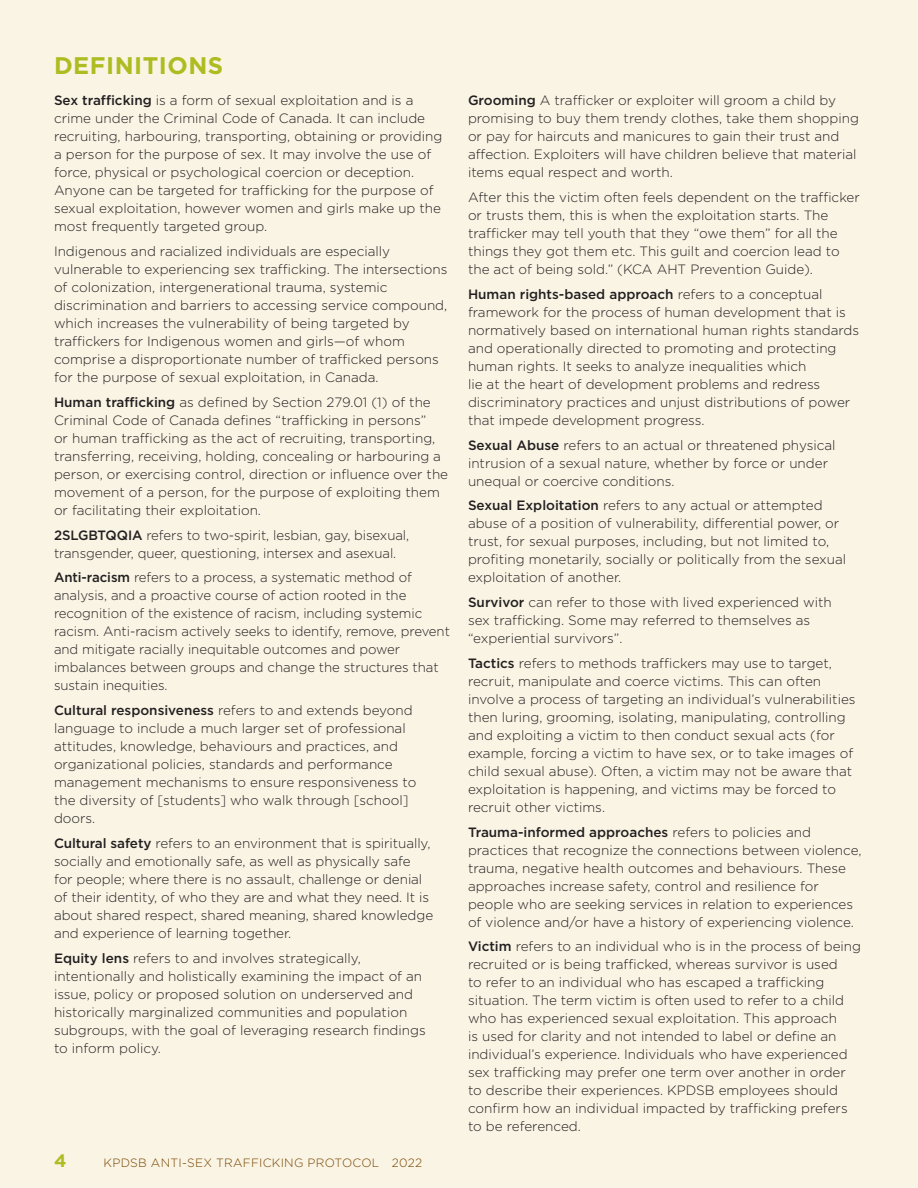
<style>
.page{position:relative;width:918px;height:1188px;background:#f9f4e4}
.page>*{position:absolute;margin:0;border:0;box-sizing:border-box;transform-origin:0 0}
.Headers{font:700 24px "Gotham HTF";letter-spacing:.02em;color:#aebc21}
.t1{font:700 18px "Gotham HTF";color:#aebc21}
.Body_Copy{font:300 13.5px/18px "Gotham HTF";color:#231f20}
.t2{font:300 12px "Gotham HTF";letter-spacing:.02em;color:#794400}
.s1{font-weight:500}
</style>
<div class="page">
<p class="Headers" style="left:54px;top:51px;width:171px">DEFINITIONS</p>
<p class="Body_Copy" style="left:54px;top:91px;width:390px"><span class="s1">Sex trafficking</span> is a form of sexual exploitation and is a crime under the Criminal Code of Canada. It can include recruiting, harbouring, transporting, obtaining or providing a person for the purpose of sex. It may involve the use of force, physical or psychological coercion or deception.<br>Anyone can be targeted for trafficking for the purpose of sexual exploitation, however women and girls make up the most frequently targeted group.</p>
<p class="Body_Copy" style="left:54px;top:242px;width:395px">Indigenous and racialized individuals are especially vulnerable to experiencing sex trafficking. The intersections of colonization, intergenerational trauma, systemic discrimination and barriers to accessing service compound, which increases the vulnerability of being targeted by traffickers for Indigenous women and girls—of whom comprise a disproportionate number of trafficked persons for the purpose of sexual exploitation, in Canada.</p>
<p class="Body_Copy" style="left:54px;top:393px;width:396px"><span class="s1">Human trafficking</span> as defined by Section 279.01 (1) of the Criminal Code of Canada defines “trafficking in persons”<br>or human trafficking as the act of recruiting, transporting, transferring, receiving, holding, concealing or harbouring a person, or exercising control, direction or influence over the movement of a person, for the purpose of exploiting them or facilitating their exploitation.</p>
<p class="Body_Copy" style="left:54px;top:526px;width:357px"><span class="s1">2SLGBTQQIA</span> refers to two-spirit, lesbian, gay, bisexual, transgender, queer, questioning, intersex and asexual.</p>
<p class="Body_Copy" style="left:54px;top:568px;width:397px"><span class="s1">Anti-racism</span> refers to a process, a systematic method of analysis, and a proactive course of action rooted in the recognition of the existence of racism, including systemic racism. Anti-racism actively seeks to identify, remove, prevent and mitigate racially inequitable outcomes and power imbalances between groups and change the structures that sustain inequities.</p>
<p class="Body_Copy" style="left:54px;top:701px;width:364px"><span class="s1">Cultural responsiveness</span> refers to and extends beyond language to include a much larger set of professional attitudes, knowledge, behaviours and practices, and organizational policies, standards and performance management mechanisms to ensure responsiveness to the diversity of [students] who walk through [school] doors.</p>
<p class="Body_Copy" style="left:54px;top:834px;width:381px"><span class="s1">Cultural safety</span> refers to an environment that is spiritually, socially and emotionally safe, as well as physically safe<br>for people; where there is no assault, challenge or denial of their identity, of who they are and what they need. It is about shared respect, shared meaning, shared knowledge and experience of learning together.</p>
<p class="Body_Copy" style="left:54px;top:949px;width:373px"><span class="s1">Equity lens</span> refers to and involves strategically, intentionally and holistically examining the impact of an issue, policy or proposed solution on underserved and historically marginalized communities and population subgroups, with the goal of leveraging research findings to inform policy.</p>
<h2 class="t1" style="left:54px;top:1150px;width:14px">4</h2>
<p class="t2" style="left:104px;top:1156px;width:320px">KPDSB ANTI-SEX TRAFFICKING PROTOCOL 2022</p>
<p class="Body_Copy" style="left:468px;top:91px;width:393px"><span class="s1">Grooming</span> A trafficker or exploiter will groom a child by promising to buy them trendy clothes, take them shopping or pay for haircuts and manicures to gain their trust and affection. Exploiters will have children believe that material items equal respect and worth.</p>
<p class="Body_Copy" style="left:468px;top:188px;width:393px">After this the victim often feels dependent on the trafficker or trusts them, this is when the exploitation starts. The trafficker may tell youth that they “owe them” for all the things they got them etc. This guilt and coercion lead to the act of being sold.” (KCA AHT Prevention Guide).</p>
<p class="Body_Copy" style="left:468px;top:285px;width:393px"><span class="s1">Human rights-based approach</span> refers to a conceptual framework for the process of human development that is normatively based on international human rights standards and operationally directed to promoting and protecting human rights. It seeks to analyze inequalities which<br>lie at the heart of development problems and redress discriminatory practices and unjust distributions of power that impede development progress.</p>
<p class="Body_Copy" style="left:468px;top:436px;width:369px"><span class="s1">Sexual Abuse</span> refers to an actual or threatened physical intrusion of a sexual nature, whether by force or under unequal or coercive conditions.</p>
<p class="Body_Copy" style="left:468px;top:496px;width:380px"><span class="s1">Sexual Exploitation</span> refers to any actual or attempted abuse of a position of vulnerability, differential power, or trust, for sexual purposes, including, but not limited to, profiting monetarily, socially or politically from the sexual exploitation of another.</p>
<p class="Body_Copy" style="left:468px;top:593px;width:365px"><span class="s1">Survivor</span> can refer to those with lived experienced with sex trafficking. Some may referred to themselves as “experiential survivors”.</p>
<p class="Body_Copy" style="left:468px;top:654px;width:389px"><span class="s1">Tactics</span> refers to methods traffickers may use to target, recruit, manipulate and coerce victims. This can often involve a process of targeting an individual’s vulnerabilities then luring, grooming, isolating, manipulating, controlling and exploiting a victim to then conduct sexual acts (for example, forcing a victim to have sex, or to take images of child sexual abuse). Often, a victim may not be aware that exploitation is happening, and victims may be forced to recruit other victims.</p>
<p class="Body_Copy" style="left:468px;top:823px;width:395px"><span class="s1">Trauma-informed approaches</span> refers to policies and practices that recognize the connections between violence, trauma, negative health outcomes and behaviours. These approaches increase safety, control and resilience for people who are seeking services in relation to experiences of violence and/or have a history of experiencing violence.</p>
<p class="Body_Copy" style="left:468px;top:937px;width:395px"><span class="s1">Victim</span> refers to an individual who is in the process of being recruited or is being trafficked, whereas survivor is used<br>to refer to an individual who has escaped a trafficking situation. The term victim is often used to refer to a child who has experienced sexual exploitation. This approach<br>is used for clarity and not intended to label or define an individual’s experience. Individuals who have experienced sex trafficking may prefer one term over another in order to describe their experiences. KPDSB employees should confirm how an individual impacted by trafficking prefers to be referenced.</p>
</div>
